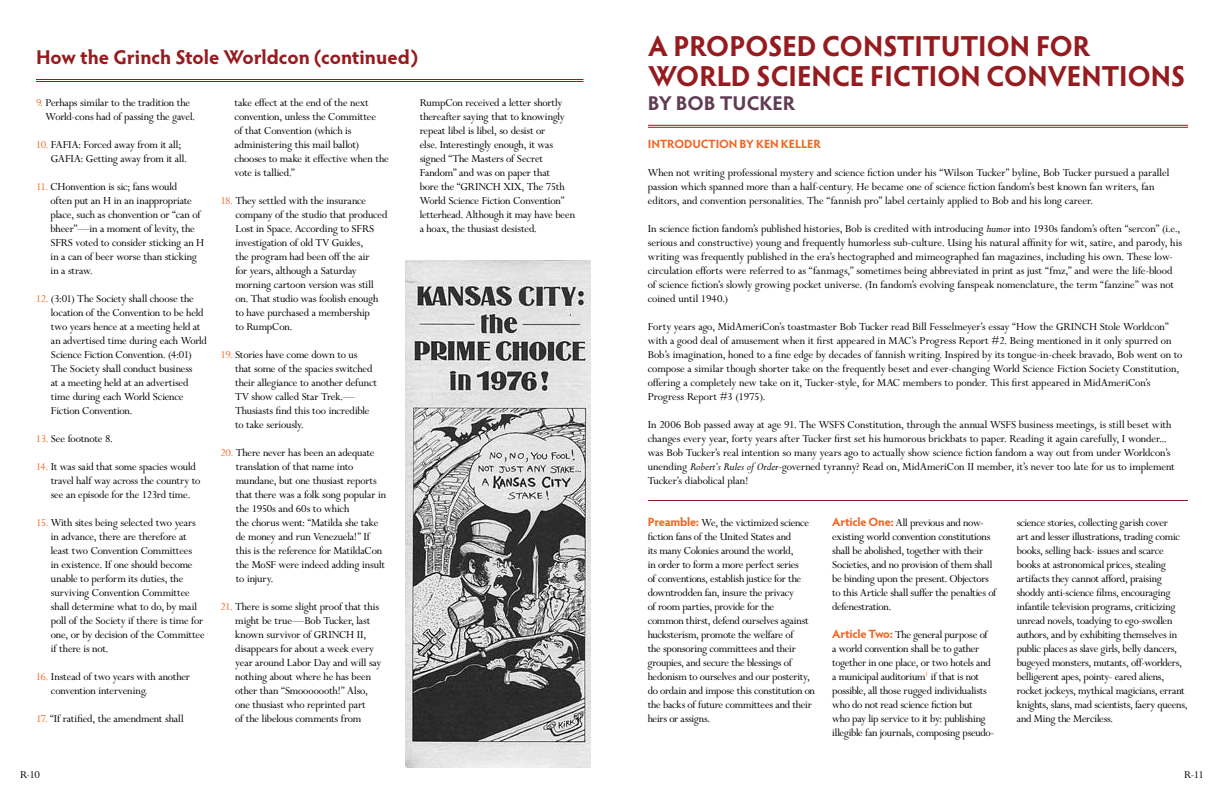
<style>
.page{position:relative;width:1224px;height:792px;background:#fff}
.page>*{position:absolute;margin:0;border:0;box-sizing:border-box;transform-origin:0 0}
.t1{font:700 29px/30px "Hypatia Sans Pro";letter-spacing:-.005em;color:#961b1e}
.t2{font:700 20px "Hypatia Sans Pro";color:#961b1e}
.t3{font:700 20px "Hypatia Sans Pro";letter-spacing:-.005em;color:#603c54}
.t4{font:12px/14px "Perpetua MT Std";letter-spacing:-.015em;color:#000}
.t5{font:700 12px "Hypatia Sans Pro";letter-spacing:-.01em;color:#f26522}
.s1{color:#f26522}
.s2{font-style:italic}
.s3{font-family:"Hypatia Sans Pro";font-weight:700;color:#f26522}
</style>
<div class="page">
<hr style="left:36px;top:79px;width:548px;height:1px;background:#961b1e">
<hr style="left:36px;top:81px;width:548px;height:1px;background:#961b1e">
<img style="left:405px;top:260px;width:185px;height:507px">
<hr style="left:648px;top:125px;width:540px;height:1px;background:#961b1e">
<hr style="left:648px;top:127px;width:540px;height:1px;background:#961b1e">
<hr style="left:648px;top:500px;width:540px;height:1px;background:#961b1e">
<h2 class="t2" style="left:36px;top:43px;width:383px">How the Grinch Stole Worldcon (continued)</h2>
<p class="t4" style="left:46px;top:96px;width:151px;text-indent:-10px"><span class="s1">9.</span> Perhaps similar to the tradition the<br>World-cons had of passing the gavel.</p>
<p class="t4" style="left:51px;top:138px;width:137px;text-indent:-15px"><span class="s1">10.</span> FAFIA: Forced away from it all;<br>GAFIA: Getting away from it all.</p>
<p class="t4" style="left:51px;top:180px;width:155px;text-indent:-15px"><span class="s1">11.</span> CHonvention is sic; fans would<br>often put an H in an inappropriate place, such as chonvention or “can of bheer”—in a moment of levity, the<br>SFRS voted to consider sticking an H in a can of beer worse than sticking in a straw.</p>
<p class="t4" style="left:51px;top:292px;width:158px;text-indent:-15px"><span class="s1">12.</span> (3:01) The Society shall choose the location of the Convention to be held two years hence at a meeting held at an advertised time during each World Science Fiction Convention. (4:01)<br>The Society shall conduct business<br>at a meeting held at an advertised time during each World Science Fiction Convention.</p>
<p class="t4" style="left:36px;top:432px;width:78px"><span class="s1">13.</span> See footnote 8.</p>
<p class="t4" style="left:51px;top:460px;width:151px;text-indent:-15px"><span class="s1">14.</span> It was said that some spacies would travel half way across the country to see an episode for the 123rd time.</p>
<p class="t4" style="left:51px;top:516px;width:156px;text-indent:-15px"><span class="s1">15.</span> With sites being selected two years in advance, there are therefore at least two Convention Committees<br>in existence. If one should become unable to perform its duties, the surviving Convention Committee shall determine what to do, by mail poll of the Society if there is time for one, or by decision of the Committee if there is not.</p>
<p class="t4" style="left:51px;top:670px;width:141px;text-indent:-15px"><span class="s1">16.</span> Instead of two years with another convention intervening.</p>
<p class="t4" style="left:36px;top:712px;width:149px"><span class="s1">17.</span> “If ratified, the amendment shall</p>
<p class="t4" style="left:235px;top:96px;width:156px">take effect at the end of the next convention, unless the Committee<br>of that Convention (which is administering this mail ballot) chooses to make it effective when the vote is tallied.”</p>
<p class="t4" style="left:235px;top:194px;width:154px;text-indent:-15px"><span class="s1">18.</span> They settled with the insurance company of the studio that produced<br>Lost in Space. According to SFRS investigation of old TV Guides,<br>the program had been off the air<br>for years, although a Saturday morning cartoon version was still on. That studio was foolish enough to have purchased a membership<br>to RumpCon.</p>
<p class="t4" style="left:235px;top:348px;width:144px;text-indent:-15px"><span class="s1">19.</span> Stories have come down to us<br>that some of the spacies switched their allegiance to another defunct<br>TV show called Star Trek.—<br>Thusiasts find this too incredible to take seriously.</p>
<p class="t4" style="left:236px;top:446px;width:152px;text-indent:-15px"><span class="s1">20.</span> There never has been an adequate translation of that name into mundane, but one thusiast reports that there was a folk song popular in the 1950s and 60s to which<br>the chorus went: “Matilda she take de money and run Venezuela!” If this is the reference for MatildaCon the MoSF were indeed adding insult to injury.</p>
<p class="t4" style="left:235px;top:600px;width:148px;text-indent:-15px"><span class="s1">21.</span> There is some slight proof that this might be true—Bob Tucker, last known survivor of GRINCH II, disappears for about a week every year around Labor Day and will say nothing about where he has been other than “Smooooooth!” Also, one thusiast who reprinted part<br>of the libelous comments from</p>
<p class="t4" style="left:20px;top:768px;width:22px">R-10</p>
<p class="t4" style="left:420px;top:96px;width:157px">RumpCon received a letter shortly thereafter saying that to knowingly repeat libel is libel, so desist or<br>else. Interestingly enough, it was signed “The Masters of Secret Fandom” and was on paper that<br>bore the “GRINCH XIX, The 75th World Science Fiction Convention” letterhead. Although it may have been a hoax, the thusiast desisted.</p>
<h1 class="t1" style="left:648px;top:30px;width:539px">A PROPOSED CONSTITUTION FOR<br>WORLD SCIENCE FICTION CONVENTIONS</h1>
<h1 class="t3" style="left:648px;top:89px;width:149px">BY BOB TUCKER</h1>
<p class="t5" style="left:648px;top:135px;width:175px">INTRODUCTION BY KEN KELLER</p>
<p class="t4" style="left:648px;top:166px;width:523px">When not writing professional mystery and science fiction under his “Wilson Tucker” byline, Bob Tucker pursued a parallel passion which spanned more than a half-century. He became one of science fiction fandom’s best known fan writers, fan editors, and convention personalities. The “fannish pro” label certainly applied to Bob and his long career.</p>
<p class="t4" style="left:648px;top:222px;width:536px">In science fiction fandom’s published histories, Bob is credited with introducing <span class="s2">humor</span> into 1930s fandom’s often “sercon” (i.e., serious and constructive) young and frequently humorless sub-culture. Using his natural affinity for wit, satire, and parody, his writing was frequently published in the era’s hectographed and mimeographed fan magazines, including his own. These low&shy;circulation efforts were referred to as “fanmags,” sometimes being abbreviated in print as just “fmz,” and were the life-blood of science fiction’s slowly growing pocket universe. (In fandom’s evolving fanspeak nomenclature, the term “fanzine” was not coined until 1940.)</p>
<p class="t4" style="left:648px;top:320px;width:536px">Forty years ago, MidAmeriCon’s toastmaster Bob Tucker read Bill Fesselmeyer’s essay “How the GRINCH Stole Worldcon” with a good deal of amusement when it first appeared in MAC’s Progress Report #2. Being mentioned in it only spurred on Bob’s imagination, honed to a fine edge by decades of fannish writing. Inspired by its tongue-in-cheek bravado, Bob went on to compose a similar though shorter take on the frequently beset and ever-changing World Science Fiction Society Constitution, offering a completely new take on it, Tucker-style, for MAC members to ponder. This first appeared in MidAmeriCon’s Progress Report #3 (1975).</p>
<p class="t4" style="left:648px;top:418px;width:529px">In 2006 Bob passed away at age 91. The WSFS Constitution, through the annual WSFS business meetings, is still beset with changes every year, forty years after Tucker first set his humorous brickbats to paper. Reading it again carefully, I wonder... was Bob Tucker’s real intention so many years ago to actually show science fiction fandom a way out from under Worldcon’s unending <span class="s2">Robert’s Rules of Order</span>-governed tyranny? Read on, MidAmeriCon II member, it’s never too late for us to implement Tucker’s diabolical plan!</p>
<p class="t4" style="left:648px;top:516px;width:169px"><span class="s3">Preamble:</span> We, the victimized science fiction fans of the United States and<br>its many Colonies around the world,<br>in order to form a more perfect series<br>of conventions, establish justice for the downtrodden fan, insure the privacy<br>of room parties, provide for the<br>common thirst, defend ourselves against hucksterism, promote the welfare of<br>the sponsoring committees and their groupies, and secure the blessings of hedonism to ourselves and our posterity, do ordain and impose this constitution on the backs of future committees and their heirs or assigns.</p>
<p class="t4" style="left:832px;top:516px;width:166px"><span class="s3">Article One:</span> All previous and now&shy;existing world convention constitutions shall be abolished, together with their Societies, and no provision of them shall be binding upon the present. Objectors to this Article shall suffer the penalties of defenestration.</p>
<p class="t4" style="left:832px;top:628px;width:164px"><span class="s3">Article Two:</span> The general purpose of a world convention shall be to gather together in one place, or two hotels and a municipal auditorium<sup>1</sup> if that is not possible, all those rugged individualists who do not read science fiction but<br>who pay lip service to it by: publishing illegible fan journals, composing pseudo-</p>
<p class="t4" style="left:1017px;top:516px;width:170px">science stories, collecting garish cover<br>art and lesser illustrations, trading comic books, selling back- issues and scarce books at astronomical prices, stealing artifacts they cannot afford, praising shoddy anti-science films, encouraging infantile television programs, criticizing unread novels, toadying to ego-swollen authors, and by exhibiting themselves in public places as slave girls, belly dancers, bugeyed monsters, mutants, off-worlders, belligerent apes, pointy- eared aliens, rocket jockeys, mythical magicians, errant</p>
<p class="t4" style="left:1017px;top:698px;width:172px">knights, slans, mad scientists, faery queens, and Ming the Merciless.</p>
<p class="t4" style="left:1184px;top:768px;width:21px">R-11</p>
</div>
